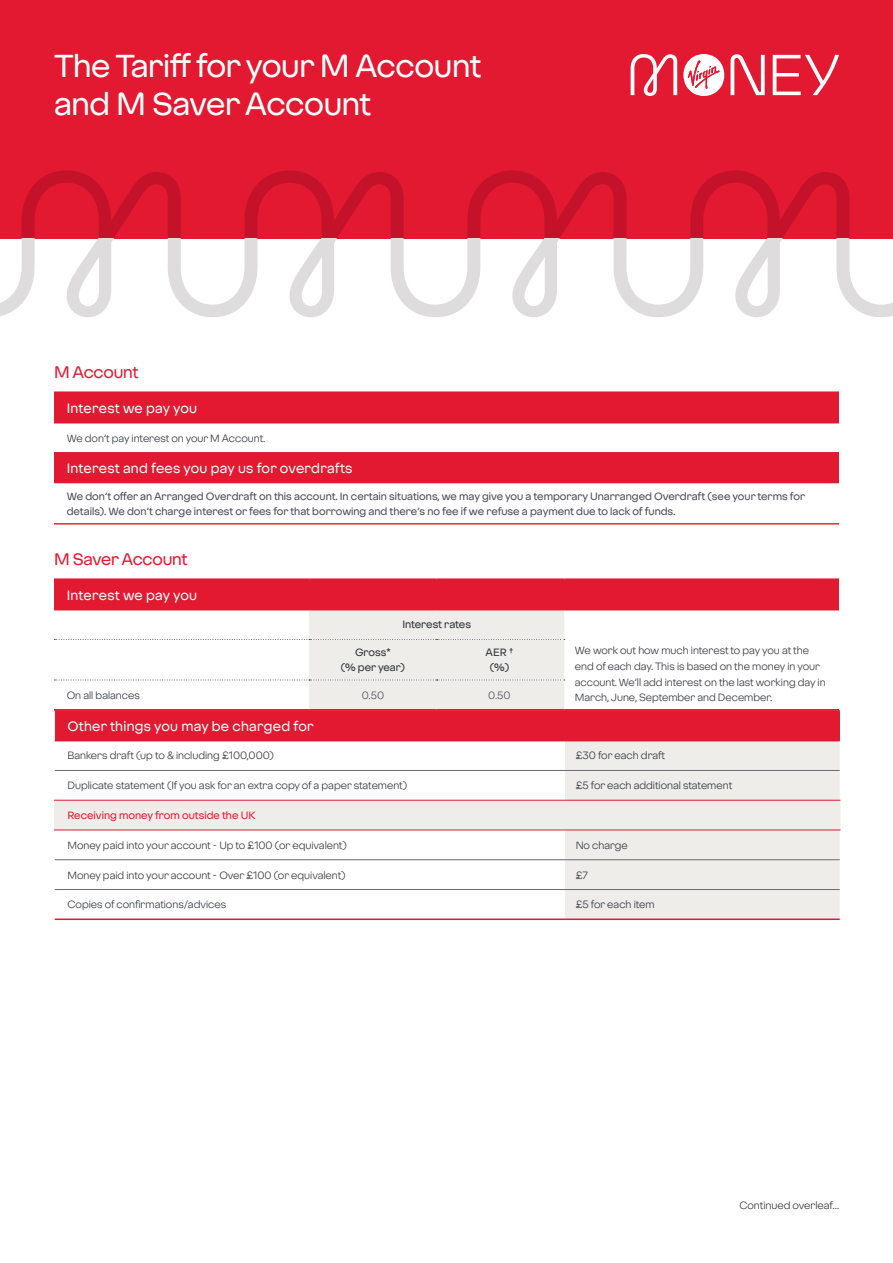
<style>
.page{position:relative;width:893px;height:1263px;background:#fff}
.page>*{position:absolute;margin:0;border:0;box-sizing:border-box;transform-origin:0 0}
.t1{font:500 31.5px/37.5px "Virgin Money Sans";letter-spacing:-.01em;color:#fff}
.t2{font:500 16.5px "Virgin Money Sans";letter-spacing:-.01em;color:#e21931}
.t3{font:500 13.5px "Virgin Money Sans";letter-spacing:.02em;color:#fff}
.t4{font:10.5px/15.8px "Virgin Money Sans";color:#2c3138}
.t5{font:500 10.5px/15.8px "Virgin Money Sans";color:#494b51}
.t6{font:500 10.5px/15.8px "Virgin Money Sans";color:#2c3138;text-align:center}
.t7{font:500 10.5px "Virgin Money Sans";color:#e21931}
.t8{font:10.5px "Virgin Money";color:#494b51}
</style>
<div class="page">
<div style="left:0;top:0;width:893px;height:238px;background:#e21931"></div>
<svg style="left:21px;top:170px;width:829px;height:68px"></svg>
<svg style="left:0;top:239px;width:893px;height:78px"></svg>
<svg style="left:631px;top:54px;width:46px;height:42px"></svg>
<svg style="left:731px;top:54px;width:34px;height:41px"></svg>
<svg style="left:773px;top:55px;width:66px;height:40px"></svg>
<svg style="left:683px;top:54px;width:41px;height:42px"></svg>
<div style="left:54px;top:393px;width:785px;height:30px;background:#e21931"></div>
<hr style="left:54px;top:391px;width:785px;height:3px;background:#e21931">
<div style="left:54px;top:453px;width:785px;height:29px;background:#e21931"></div>
<hr style="left:54px;top:482px;width:785px;height:1px;background:#e21931">
<hr style="left:54px;top:452px;width:785px;height:1px;background:#e21931">
<hr style="left:54px;top:523px;width:785px;height:2px;background:#e42a37">
<div style="left:54px;top:580px;width:785px;height:30px;background:#e21931"></div>
<hr style="left:54px;top:578px;width:255px;height:3px;background:#e21931">
<hr style="left:309px;top:578px;width:128px;height:3px;background:#e21931">
<hr style="left:437px;top:578px;width:127px;height:3px;background:#e21931">
<hr style="left:564px;top:578px;width:275px;height:3px;background:#e21931">
<svg style="left:54px;top:610px;width:511px;height:99px"></svg>
<hr style="left:564px;top:709px;width:275px;height:1px;background:#e21931">
<hr style="left:54px;top:709px;width:255px;height:1px;background:#e21931">
<hr style="left:309px;top:709px;width:128px;height:1px;background:#e21931">
<hr style="left:437px;top:709px;width:127px;height:1px;background:#e21931">
<div style="left:55px;top:711px;width:785px;height:30px;background:#e21931"></div>
<svg style="left:55px;top:741px;width:785px;height:177px"></svg>
<hr style="left:55px;top:918px;width:510px;height:2px;background:#e21931">
<hr style="left:565px;top:918px;width:275px;height:2px;background:#e21931">
<hr style="left:55px;top:710px;width:510px;height:2px;background:#e21931">
<hr style="left:565px;top:710px;width:275px;height:2px;background:#e21931">
<hr style="left:55px;top:770px;width:510px;height:1px;background:#6b6a70">
<hr style="left:565px;top:770px;width:275px;height:1px;background:#6b6a70">
<hr style="left:55px;top:859px;width:510px;height:1px;background:#6b6a70">
<hr style="left:565px;top:859px;width:275px;height:1px;background:#6b6a70">
<hr style="left:55px;top:889px;width:510px;height:1px;background:#6b6a70">
<hr style="left:565px;top:889px;width:275px;height:1px;background:#6b6a70">
<hr style="left:54px;top:800px;width:2px;height:30px;background:#efedea">
<hr style="left:564px;top:800px;width:2px;height:30px;background:#efedea">
<hr style="left:839px;top:800px;width:1px;height:30px;background:#efedea">
<hr style="left:54px;top:800px;width:511px;height:1px;background:#e21931">
<hr style="left:565px;top:800px;width:275px;height:1px;background:#e21931">
<hr style="left:54px;top:830px;width:511px;height:1px;background:#e21931">
<hr style="left:565px;top:830px;width:275px;height:1px;background:#e21931">
<p class="t1" style="left:54px;top:47px;width:429px">The Tariff for your M Account and M Saver Account</p>
<p class="t2" style="left:54px;top:362px;width:86px">M Account</p>
<p class="t3" style="left:67px;top:400px;width:132px">Interest we pay you</p>
<p class="t4" style="left:67px;top:430px;width:200px">We don’t pay interest on your M Account.</p>
<p class="t3" style="left:67px;top:459px;width:287px">Interest and fees you pay us for overdrafts</p>
<p class="t5" style="left:67px;top:488px;width:740px">We don’t offer an Arranged Overdraft on this account. In certain situations, we may give you a temporary Unarranged Overdraft (see your terms for details). We don’t charge interest or fees for that borrowing and there’s no fee if we refuse a payment due to lack of funds.</p>
<p class="t2" style="left:54px;top:549px;width:135px">M Saver Account</p>
<p class="t3" style="left:67px;top:587px;width:132px">Interest we pay you</p>
<p class="t6" style="left:402px;top:617px;width:70px">Interest rates</p>
<p class="t6" style="left:341px;top:644px;width:66px">Gross*<br>(% per year)</p>
<p class="t6" style="left:486px;top:644px;width:29px">AER † (%)</p>
<p class="t4" style="left:67px;top:687px;width:75px">On all balances</p>
<p class="t8" style="left:362px;top:689px;width:24px">0.50</p>
<p class="t8" style="left:488px;top:689px;width:24px">0.50</p>
<p class="t4" style="left:575px;top:642px;width:252px">We work out how much interest to pay you at the end of each day. This is based on the money in your account. We’ll add interest on the last working day in March, June, September and December.</p>
<p class="t3" style="left:68px;top:718px;width:248px">Other things you may be charged for</p>
<p class="t4" style="left:68px;top:748px;width:208px">Bankers draft (up to &amp; including £100,000)</p>
<p class="t4" style="left:576px;top:748px;width:91px">£30 for each draft</p>
<p class="t4" style="left:68px;top:777px;width:341px">Duplicate statement (If you ask for an extra copy of a paper statement)</p>
<p class="t4" style="left:576px;top:777px;width:158px">£5 for each additional statement</p>
<p class="t7" style="left:68px;top:809px;width:189px">Receiving money from outside the UK</p>
<p class="t4" style="left:68px;top:837px;width:281px">Money paid into your account - Up to £100 (or equivalent)</p>
<p class="t4" style="left:576px;top:837px;width:54px">No charge</p>
<p class="t4" style="left:68px;top:867px;width:280px">Money paid into your account - Over £100 (or equivalent)</p>
<p class="t4" style="left:576px;top:867px;width:14px">£7</p>
<p class="t4" style="left:68px;top:896px;width:160px">Copies of confirmations/advices</p>
<p class="t4" style="left:576px;top:896px;width:81px">£5 for each item</p>
<p class="t4" style="left:739px;top:1197px;width:101px">Continued overleaf...</p>
</div>
